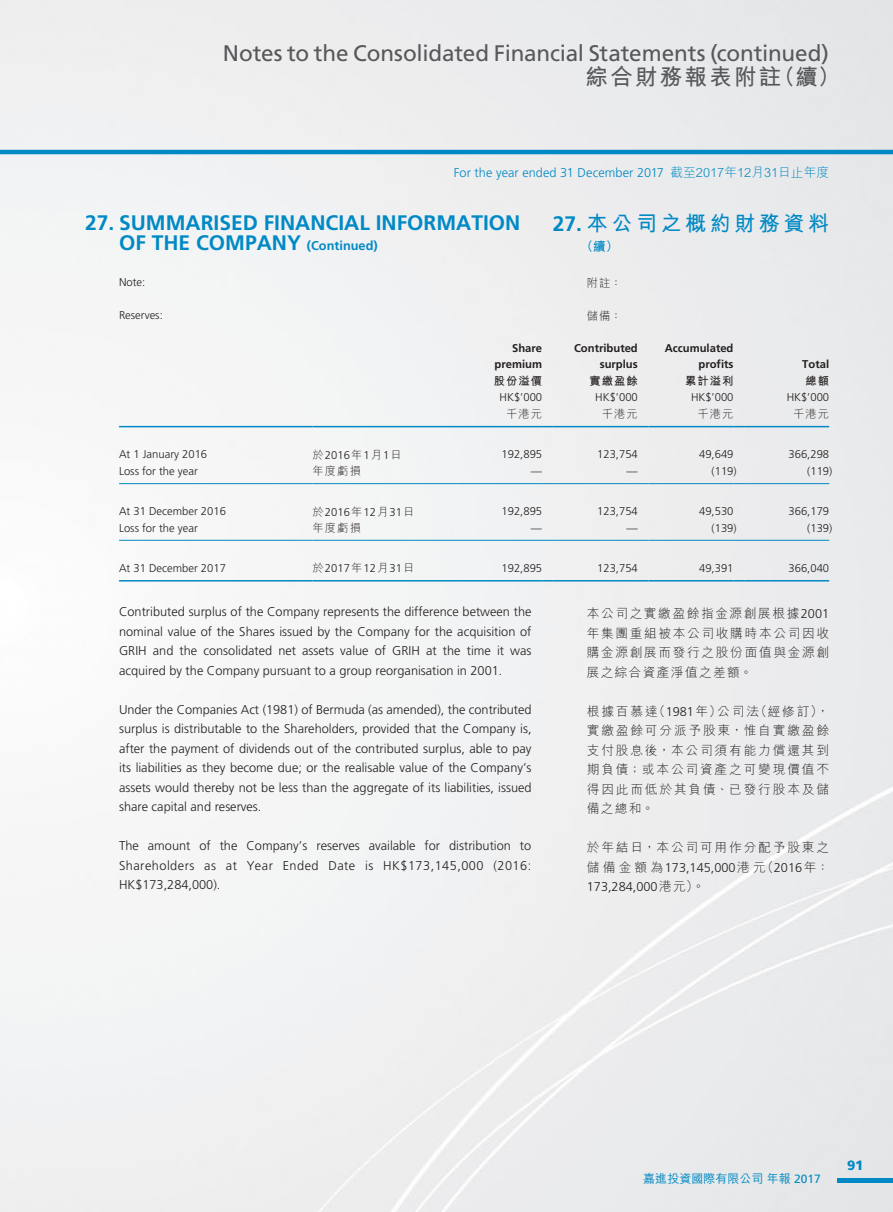
<style>
.page{position:relative;width:893px;height:1212px;background:#fff}
.page>*{position:absolute;margin:0;border:0;box-sizing:border-box;transform-origin:0 0}
.t1{font:22.5px "Frutiger LT Std";letter-spacing:-.01em;color:#57585a}
.t2{font:700 22.5px "M Hei HK";letter-spacing:.1em;color:#57585a}
.t3{font:700 21px/19.5px "Frutiger LT Std";color:#0089c4}
.t4{font:700 21px "M Hei HK";letter-spacing:.17em;color:#0089c4}
.t5{font:900 13.5px "Frutiger LT Std";color:#0089c4}
.t6{font:300 12.75px/19.5px "Frutiger LT Std";color:#231f20;text-align:justify}
.t7{font:300 12.75px/19.5px "M Hei HK";letter-spacing:.14em;color:#231f20;text-align:justify}
.t8{font:300 12.75px "Frutiger LT Std";letter-spacing:.005em;color:#0089c4}
.t9{font:700 12.75px "M Hei HK";color:#0089c4}
.t10{font:500 12px "M Hei HK";color:#0089c4}
.t11{font:300 11.25px "Frutiger LT Std";color:#231f20}
.t12{font:700 11.25px "Frutiger LT Std";color:#231f20}
.t13{font:300 11.25px "M Hei HK";letter-spacing:.1em;color:#231f20}
.t14{font:700 11.25px "M Hei HK";letter-spacing:.1em;color:#231f20}
.s1{font-family:"M Hei HK"}
.s2{font-family:"Frutiger LT Std"}
.s3{font-size:12.75px}
.s4{font-family:"Frutiger LT Std";font-weight:400}
</style>
<div class="page">
<img style="left:0;top:0;width:893px;height:1212px">
<hr style="left:0;top:150px;width:893px;height:4px;background:#0089c4">
<hr style="left:838px;top:1178px;width:55px;height:4px;background:#0089c4">
<hr style="left:119px;top:483px;width:194px;height:1px;background:#0089c4">
<hr style="left:313px;top:483px;width:144px;height:1px;background:#0089c4">
<hr style="left:457px;top:483px;width:85px;height:1px;background:#0089c4">
<hr style="left:553px;top:483px;width:85px;height:1px;background:#0089c4">
<hr style="left:648px;top:483px;width:85px;height:1px;background:#0089c4">
<hr style="left:744px;top:483px;width:85px;height:1px;background:#0089c4">
<hr style="left:119px;top:540px;width:194px;height:1px;background:#0089c4">
<hr style="left:313px;top:540px;width:144px;height:1px;background:#0089c4">
<hr style="left:457px;top:540px;width:85px;height:1px;background:#0089c4">
<hr style="left:553px;top:540px;width:85px;height:1px;background:#0089c4">
<hr style="left:648px;top:540px;width:85px;height:1px;background:#0089c4">
<hr style="left:744px;top:540px;width:85px;height:1px;background:#0089c4">
<hr style="left:119px;top:580px;width:194px;height:1px;background:#0089c4">
<hr style="left:313px;top:580px;width:144px;height:1px;background:#0089c4">
<hr style="left:457px;top:580px;width:85px;height:1px;background:#0089c4">
<hr style="left:553px;top:580px;width:85px;height:1px;background:#0089c4">
<hr style="left:648px;top:580px;width:85px;height:1px;background:#0089c4">
<hr style="left:744px;top:580px;width:85px;height:1px;background:#0089c4">
<hr style="left:119px;top:426px;width:194px;height:1px;background:#0089c4">
<hr style="left:313px;top:426px;width:144px;height:1px;background:#0089c4">
<hr style="left:457px;top:426px;width:85px;height:1px;background:#0089c4">
<hr style="left:553px;top:426px;width:85px;height:1px;background:#0089c4">
<hr style="left:648px;top:426px;width:85px;height:1px;background:#0089c4">
<hr style="left:744px;top:426px;width:85px;height:1px;background:#0089c4">
<h1 class="t1" style="left:223px;top:40px;width:608px">Notes to the Consolidated Financial Statements (continued)</h1>
<h1 class="t2" style="left:586px;top:60px;width:256px">綜合財務報表附註（續）</h1>
<p class="t8" style="left:454px;top:166px;width:377px">For the year ended 31 December 2017 <span class="s1">截至2017年12月31日止年度</span></p>
<h2 class="t4" style="left:553px;top:208px;width:278px"><span class="s2">27.</span> 本公司之概約財務資料</h2>
<p class="t9" style="left:580px;top:237px;width:40px">（續）</p>
<p class="t13" style="left:587px;top:277px;width:36px">附註：</p>
<p class="t13" style="left:587px;top:310px;width:36px">儲備：</p>
<h2 class="t3" style="left:119px;top:213px;width:403px;text-indent:-34px">27. SUMMARISED FINANCIAL INFORMATION<br>OF THE COMPANY <span class="s3">(Continued)</span></h2>
<p class="t11" style="left:119px;top:275px;width:28px">Note:</p>
<p class="t11" style="left:119px;top:308px;width:45px">Reserves:</p>
<p class="t12" style="left:512px;top:341px;width:32px">Share</p>
<p class="t12" style="left:574px;top:341px;width:65px">Contributed</p>
<p class="t12" style="left:665px;top:341px;width:70px">Accumulated</p>
<p class="t12" style="left:495px;top:358px;width:49px">premium</p>
<p class="t12" style="left:600px;top:358px;width:40px">surplus</p>
<p class="t12" style="left:698px;top:358px;width:36px">profits</p>
<p class="t12" style="left:802px;top:358px;width:28px">Total</p>
<p class="t14" style="left:494px;top:373px;width:50px">股份溢價</p>
<p class="t14" style="left:589px;top:373px;width:50px">實繳盈餘</p>
<p class="t14" style="left:685px;top:373px;width:50px">累計溢利</p>
<p class="t14" style="left:806px;top:373px;width:25px">總額</p>
<p class="t11" style="left:500px;top:391px;width:44px">HK$’000</p>
<p class="t11" style="left:595px;top:391px;width:44px">HK$’000</p>
<p class="t11" style="left:691px;top:391px;width:44px">HK$’000</p>
<p class="t11" style="left:787px;top:391px;width:44px">HK$’000</p>
<p class="t13" style="left:506px;top:408px;width:37px">千港元</p>
<p class="t13" style="left:602px;top:408px;width:37px">千港元</p>
<p class="t13" style="left:697px;top:408px;width:37px">千港元</p>
<p class="t13" style="left:793px;top:408px;width:37px">千港元</p>
<p class="t11" style="left:119px;top:448px;width:90px">At 1 January 2016</p>
<p class="t11" style="left:313px;top:449px;width:91px"><span class="s1">於</span>2016<span class="s1">年</span>1<span class="s1">月</span>1<span class="s1">日</span></p>
<p class="t11" style="left:501px;top:448px;width:42px">192,895</p>
<p class="t11" style="left:597px;top:448px;width:42px">123,754</p>
<p class="t11" style="left:699px;top:448px;width:36px">49,649</p>
<p class="t11" style="left:788px;top:448px;width:42px">366,298</p>
<p class="t11" style="left:119px;top:465px;width:80px">Loss for the year</p>
<p class="t13" style="left:313px;top:466px;width:50px">年度虧損</p>
<p class="t11" style="left:531px;top:465px;width:13px">—</p>
<p class="t11" style="left:627px;top:465px;width:13px">—</p>
<p class="t11" style="left:712px;top:465px;width:27px">(119)</p>
<p class="t11" style="left:807px;top:465px;width:27px">(119)</p>
<p class="t11" style="left:119px;top:505px;width:108px">At 31 December 2016</p>
<p class="t11" style="left:313px;top:505px;width:103px"><span class="s1">於</span>2016<span class="s1">年</span>12<span class="s1">月</span>31<span class="s1">日</span></p>
<p class="t11" style="left:501px;top:505px;width:42px">192,895</p>
<p class="t11" style="left:597px;top:505px;width:42px">123,754</p>
<p class="t11" style="left:699px;top:505px;width:36px">49,530</p>
<p class="t11" style="left:788px;top:505px;width:42px">366,179</p>
<p class="t11" style="left:119px;top:521px;width:80px">Loss for the year</p>
<p class="t13" style="left:313px;top:522px;width:50px">年度虧損</p>
<p class="t11" style="left:531px;top:521px;width:13px">—</p>
<p class="t11" style="left:627px;top:521px;width:13px">—</p>
<p class="t11" style="left:712px;top:521px;width:27px">(139)</p>
<p class="t11" style="left:807px;top:521px;width:27px">(139)</p>
<p class="t11" style="left:119px;top:561px;width:108px">At 31 December 2017</p>
<p class="t11" style="left:313px;top:562px;width:103px"><span class="s1">於</span>2017<span class="s1">年</span>12<span class="s1">月</span>31<span class="s1">日</span></p>
<p class="t11" style="left:501px;top:561px;width:42px">192,895</p>
<p class="t11" style="left:597px;top:561px;width:42px">123,754</p>
<p class="t11" style="left:699px;top:561px;width:36px">49,391</p>
<p class="t11" style="left:788px;top:561px;width:42px">366,040</p>
<p class="t6" style="left:119px;top:602px;width:414px">Contributed surplus of the Company represents the difference between the nominal value of the Shares issued by the Company for the acquisition of GRIH and the consolidated net assets value of GRIH at the time it was acquired by the Company pursuant to a group reorganisation in 2001.</p>
<p class="t6" style="left:119px;top:700px;width:414px">Under the Companies Act (1981) of Bermuda (as amended), the contributed surplus is distributable to the Shareholders, provided that the Company is, after the payment of dividends out of the contributed surplus, able to pay its liabilities as they become due; or the realisable value of the Company’s assets would thereby not be less than the aggregate of its liabilities, issued share capital and reserves.</p>
<p class="t6" style="left:119px;top:836px;width:414px">The amount of the Company’s reserves available for distribution to Shareholders as at Year Ended Date is HK$173,145,000 (2016:<br>HK$173,284,000).</p>
<p class="t7" style="left:587px;top:604px;width:244px">本公司之實繳盈餘指金源創展根據<span class="s2">2001</span>年集團重組被本公司收購時本公司因收購金源創展而發行之股份面值與金源創展之綜合資產淨值之差額。</p>
<p class="t7" style="left:587px;top:701px;width:244px">根據百慕達（<span class="s2">1981</span>年）公司法（經修訂），實繳盈餘可分派予股東，惟自實繳盈餘支付股息後，本公司須有能力償還其到期負債；或本公司資產之可變現價值不得因此而低於其負債、已發行股本及儲備之總和。</p>
<p class="t7" style="left:587px;top:838px;width:244px">於年結日，本公司可用作分配予股東之</p>
<p class="t6" style="left:587px;top:858px;width:244px"><span class="s1">儲備金額為</span>173,145,000<span class="s1">港元（</span>2016<span class="s1">年：<br></span>173,284,000<span class="s1">港元）。</span></p>
<p class="t10" style="left:643px;top:1170px;width:179px">嘉進投資國際有限公司 年報 <span class="s4">2017</span></p>
<p class="t5" style="left:847px;top:1157px;width:18px">91</p>
</div>
